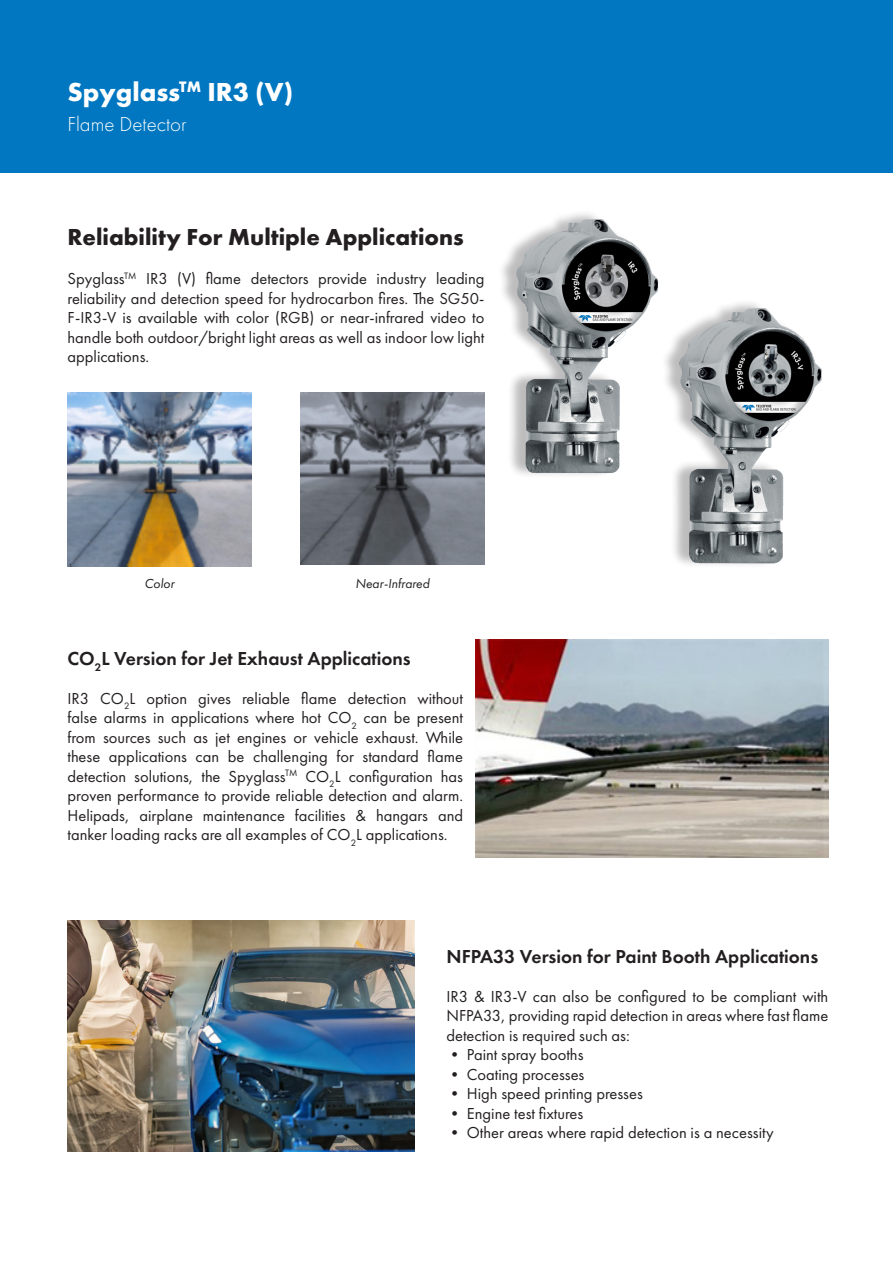
<style>
.page{position:relative;width:893px;height:1263px;background:#fff}
.page>*{position:absolute;margin:0;border:0;box-sizing:border-box;transform-origin:0 0}
.t1{font:700 27px "Futura PT";color:#fff}
.t2{font:700 24px "Futura PT";color:#231f20}
.t3{font:300 21px "Futura PT";color:#fff}
.t4{font:600 19.5px "Futura PT";color:#231f20}
.t5{font:16.5px/19.5px "Futura PT";color:#231f20;text-align:justify}
.t6{font:italic 13.5px "Futura PT";color:#231f20}
</style>
<div class="page">
<div style="left:0;top:0;width:893px;height:173px;background:#0077c0"></div>
<img style="left:665px;top:303px;width:157px;height:262px">
<img style="left:502px;top:213px;width:156px;height:262px">
<img style="left:68px;top:393px;width:183px;height:173px">
<img style="left:301px;top:393px;width:183px;height:172px">
<img style="left:475px;top:640px;width:353px;height:217px">
<img style="left:68px;top:921px;width:347px;height:230px">
<p class="t1" style="left:68px;top:74px;width:227px">Spyglass<sup>TM</sup> IR3 (V)</p>
<p class="t3" style="left:68px;top:112px;width:121px">Flame Detector</p>
<p class="t2" style="left:68px;top:222px;width:398px">Reliability For Multiple Applications</p>
<p class="t5" style="left:68px;top:269px;width:418px">Spyglass<sup>TM</sup> IR3 (V) flame detectors provide industry leading reliability and detection speed for hydrocarbon fires. The SG50- F-IR3-V is available with color (RGB) or near-infrared video to handle both outdoor/bright light areas as well as indoor low light applications.</p>
<p class="t6" style="left:145px;top:576px;width:31px">Color</p>
<p class="t6" style="left:355px;top:576px;width:76px">Near-Infrared</p>
<p class="t4" style="left:68px;top:646px;width:345px">CO<sub>2</sub>L Version for Jet Exhaust Applications</p>
<p class="t5" style="left:68px;top:688px;width:397px">IR3 CO<sub>2</sub>L option gives reliable flame detection without false alarms in applications where hot CO<sub>2</sub> can be present from sources such as jet engines or vehicle exhaust. While these applications can be challenging for standard flame detection solutions, the Spyglass<sup>TM</sup> CO<sub>2</sub>L configuration has proven performance to provide reliable detection and alarm.<br>Helipads, airplane maintenance facilities &amp; hangars and tanker loading racks are all examples of CO<sub>2</sub>L applications.</p>
<p class="t4" style="left:446px;top:944px;width:373px">NFPA33 Version for Paint Booth Applications</p>
<p class="t5" style="left:446px;top:986px;width:383px">IR3 &amp; IR3-V can also be configured to be compliant with NFPA33, providing rapid detection in areas where fast flame detection is required such as:</p>
<p class="t5" style="left:446px;top:1045px;width:138px">• Paint spray booths</p>
<p class="t5" style="left:446px;top:1064px;width:139px">• Coating processes</p>
<p class="t5" style="left:446px;top:1084px;width:198px">• High speed printing presses</p>
<p class="t5" style="left:446px;top:1103px;width:138px">• Engine test fixtures</p>
<p class="t5" style="left:446px;top:1123px;width:329px">• Other areas where rapid detection is a necessity</p>
</div>
